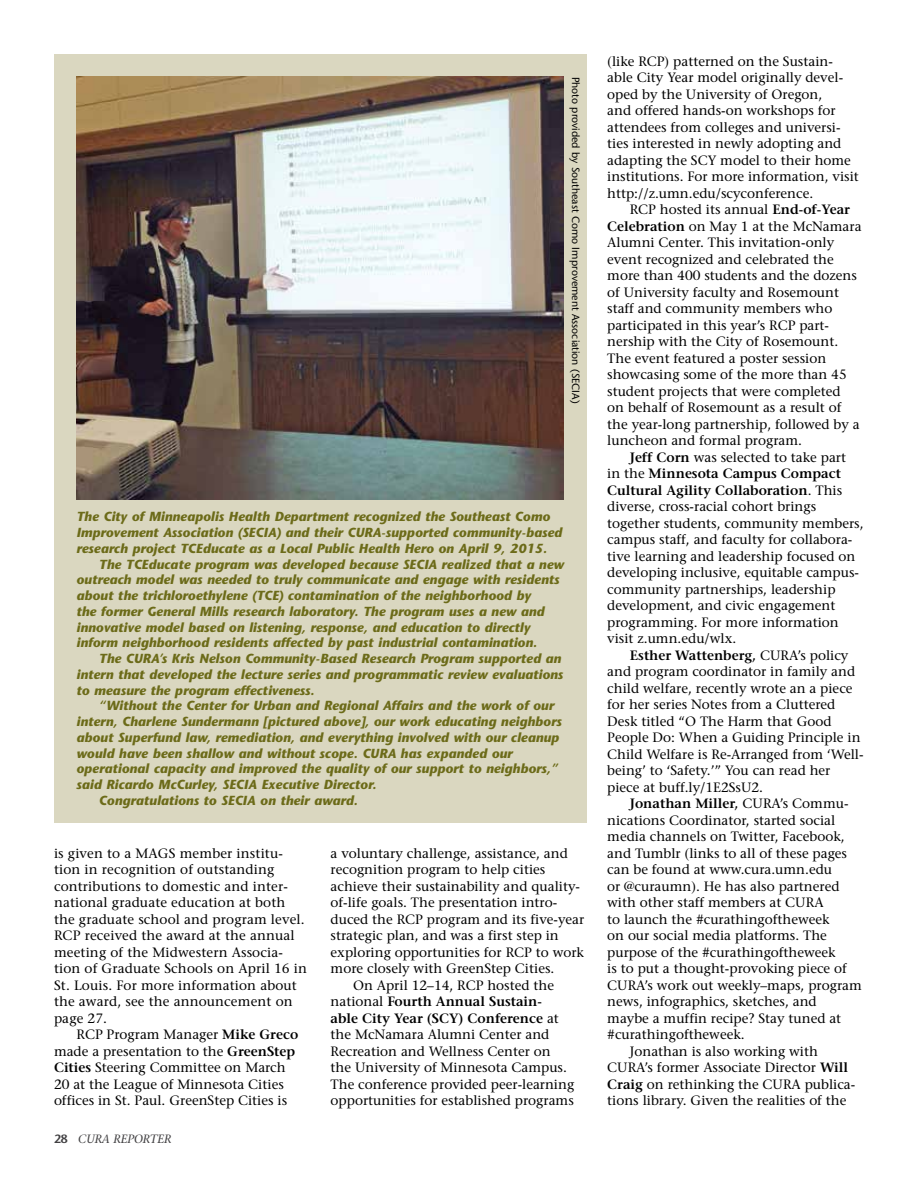
<style>
.page{position:relative;width:918px;height:1188px;background:#fff}
.page>*{position:absolute;margin:0;border:0;box-sizing:border-box;transform-origin:0 0}
.t1{font:13.5px/16.5px "Stone Serif";color:#000}
.t2{font:600 13.5px "Stone Serif";color:#000}
.t3{font:italic 700 13.2px/15.8px "Stone Sans";color:#6c6b19}
.t4{font:italic 12px "Stone Serif";letter-spacing:-.015em;color:#414042}
.t5{font:10.5px "Stone Sans";color:#000}
.s1{font-weight:600}
.s2{font-family:"Stone Sans";font-weight:600;font-style:normal}
.s3{font-weight:400}
</style>
<div class="page">
<div style="left:54px;top:54px;width:532px;height:769px;background:#dad7c0"></div>
<img style="left:76px;top:76px;width:488px;height:423px">
<p class="t5" style="left:582px;top:76px;width:328px;rotate:90deg">Photo provided by Southeast Como Improvement Association (SECIA)</p>
<p class="t3" style="left:76px;top:509px;width:487px">The City of Minneapolis Health Department recognized the Southeast Como<br>Improvement Association (SECIA) and their CURA-supported community-based research project TCEducate as a Local Public Health Hero on April 9, 2015.</p>
<p class="t3" style="left:76px;top:556px;width:489px;text-indent:22px">The TCEducate program was developed because SECIA realized that a new outreach model was needed to truly communicate and engage with residents about the trichloroethylene (TCE) contamination of the neighborhood by<br>the former General Mills research laboratory. The program uses a new and innovative model based on listening, response, and education to directly inform neighborhood residents affected by past industrial contamination.</p>
<p class="t3" style="left:76px;top:651px;width:488px;text-indent:22px">The CURA’s Kris Nelson Community-Based Research Program supported an intern that developed the lecture series and programmatic review evaluations to measure the program effectiveness.</p>
<p class="t3" style="left:99px;top:698px;width:457px">“Without the Center for Urban and Regional Affairs and the work of our</p>
<p class="t3" style="left:76px;top:714px;width:487px">intern, Charlene Sundermann [pictured above], our work educating neighbors</p>
<p class="t3" style="left:76px;top:729px;width:484px">about Superfund law, remediation, and everything involved with our cleanup</p>
<p class="t3" style="left:76px;top:745px;width:438px">would have been shallow and without scope. CURA has expanded our</p>
<p class="t3" style="left:76px;top:761px;width:483px">operational capacity and improved the quality of our support to neighbors,”</p>
<p class="t3" style="left:76px;top:777px;width:302px">said Ricardo McCurley, SECIA Executive Director.</p>
<p class="t3" style="left:99px;top:792px;width:261px">Congratulations to SECIA on their award.</p>
<p class="t1" style="left:54px;top:845px;width:255px">is given to a MAGS member institu&shy;tion in recognition of outstanding contributions to domestic and inter&shy;national graduate education at both the graduate school and program level.<br>RCP received the award at the annual meeting of the Midwestern Associa&shy;tion of Graduate Schools on April 16 in St. Louis. For more information about the award, see the announcement on page 27.</p>
<p class="t1" style="left:54px;top:1027px;width:246px;text-indent:23px">RCP Program Manager <span class="s1">Mike Greco </span>made a presentation to the <span class="s1">GreenStep Cities</span> Steering Committee on March 20 at the League of Minnesota Cities offices in St. Paul. GreenStep Cities is</p>
<p class="t4" style="left:54px;top:1132px;width:119px"><span class="s2">28</span> CURA REPORTER</p>
<p class="t1" style="left:331px;top:845px;width:239px">a voluntary challenge, assistance, and</p>
<p class="t1" style="left:331px;top:862px;width:216px">recognition program to help cities</p>
<p class="t1" style="left:331px;top:878px;width:251px">achieve their sustainability and quality-</p>
<p class="t1" style="left:331px;top:895px;width:228px">of-life goals. The presentation intro-</p>
<p class="t1" style="left:331px;top:911px;width:255px">duced the RCP program and its five-year</p>
<p class="t1" style="left:331px;top:928px;width:230px">strategic plan, and was a first step in</p>
<p class="t1" style="left:331px;top:944px;width:255px">exploring opportunities for RCP to work</p>
<p class="t1" style="left:331px;top:961px;width:225px">more closely with GreenStep Cities.</p>
<p class="t1" style="left:353px;top:977px;width:202px">On April 12–14, RCP hosted the</p>
<p class="t2" style="left:331px;top:994px;width:213px"><span class="s3">national</span> Fourth Annual Sustain-</p>
<p class="t2" style="left:331px;top:1010px;width:230px">able City Year (SCY) Conference <span class="s3">at</span></p>
<p class="t1" style="left:331px;top:1027px;width:220px">the McNamara Alumni Center and</p>
<p class="t1" style="left:331px;top:1043px;width:222px">Recreation and Wellness Center on</p>
<p class="t1" style="left:331px;top:1060px;width:238px">the University of Minnesota Campus.</p>
<p class="t1" style="left:331px;top:1076px;width:245px">The conference provided peer-learning</p>
<p class="t1" style="left:331px;top:1093px;width:245px">opportunities for established programs</p>
<p class="t1" style="left:607px;top:53px;width:253px">(like RCP) patterned on the Sustain&shy;able City Year model originally devel&shy;oped by the University of Oregon,<br>and offered hands-on workshops for attendees from colleges and universi&shy;ties interested in newly adopting and adapting the SCY model to their home institutions. For more information, visit http://z.umn.edu/scyconference.</p>
<p class="t1" style="left:607px;top:201px;width:256px;text-indent:23px">RCP hosted its annual <span class="s1">End-of-Year Celebration</span> on May 1 at the McNamara Alumni Center. This invitation-only event recognized and celebrated the more than 400 students and the dozens of University faculty and Rosemount staff and community members who participated in this year’s RCP part&shy;nership with the City of Rosemount.<br>The event featured a poster session showcasing some of the more than 45 student projects that were completed<br>on behalf of Rosemount as a result of the year-long partnership, followed by a luncheon and formal program.</p>
<p class="t1" style="left:607px;top:449px;width:258px;text-indent:23px"><span class="s1">Jeff Corn</span> was selected to take part<br>in the <span class="s1">Minnesota Campus Compact Cultural Agility Collaboration</span>. This diverse, cross-racial cohort brings together students, community members, campus staff, and faculty for collabora&shy;tive learning and leadership focused on developing inclusive, equitable campus&shy;community partnerships, leadership development, and civic engagement programming. For more information visit z.umn.edu/wlx.</p>
<p class="t1" style="left:607px;top:647px;width:258px;text-indent:23px"><span class="s1">Esther Wattenberg,</span> CURA’s policy and program coordinator in family and child welfare, recently wrote an a piece for her series Notes from a Cluttered Desk titled “O The Harm that Good People Do: When a Guiding Principle in Child Welfare is Re-Arranged from ‘Well&shy;being’ to ‘Safety.’” You can read her piece at buff.ly/1E2SsU2.</p>
<p class="t2" style="left:630px;top:796px;width:220px">Jonathan Miller, <span class="s3">CURA’s Commu-</span></p>
<p class="t1" style="left:607px;top:812px;width:229px">nications Coordinator, started social</p>
<p class="t1" style="left:607px;top:828px;width:239px">media channels on Twitter, Facebook,</p>
<p class="t1" style="left:607px;top:845px;width:241px">and Tumblr (links to all of these pages</p>
<p class="t1" style="left:607px;top:861px;width:226px">can be found at www.cura.umn.edu</p>
<p class="t1" style="left:607px;top:878px;width:234px">or @curaumn). He has also partnered</p>
<p class="t1" style="left:607px;top:894px;width:218px">with other staff members at CURA</p>
<p class="t1" style="left:607px;top:911px;width:224px">to launch the #curathingoftheweek</p>
<p class="t1" style="left:607px;top:927px;width:221px">on our social media platforms. The</p>
<p class="t1" style="left:607px;top:944px;width:230px">purpose of the #curathingoftheweek</p>
<p class="t1" style="left:607px;top:960px;width:241px">is to put a thought-provoking piece of</p>
<p class="t1" style="left:607px;top:977px;width:256px">CURA’s work out weekly–maps, program</p>
<p class="t1" style="left:607px;top:993px;width:211px">news, infographics, sketches, and</p>
<p class="t1" style="left:607px;top:1010px;width:236px">maybe a muffin recipe? Stay tuned at</p>
<p class="t1" style="left:607px;top:1026px;width:139px">#curathingoftheweek.</p>
<p class="t1" style="left:630px;top:1043px;width:190px">Jonathan is also working with</p>
<p class="t1" style="left:607px;top:1059px;width:242px">CURA’s former Associate Director <span class="s1">Will</span></p>
<p class="t1" style="left:607px;top:1076px;width:250px"><span class="s1">Craig</span> on rethinking the CURA publica-</p>
<p class="t1" style="left:607px;top:1092px;width:241px">tions library. Given the realities of the</p>
</div>
